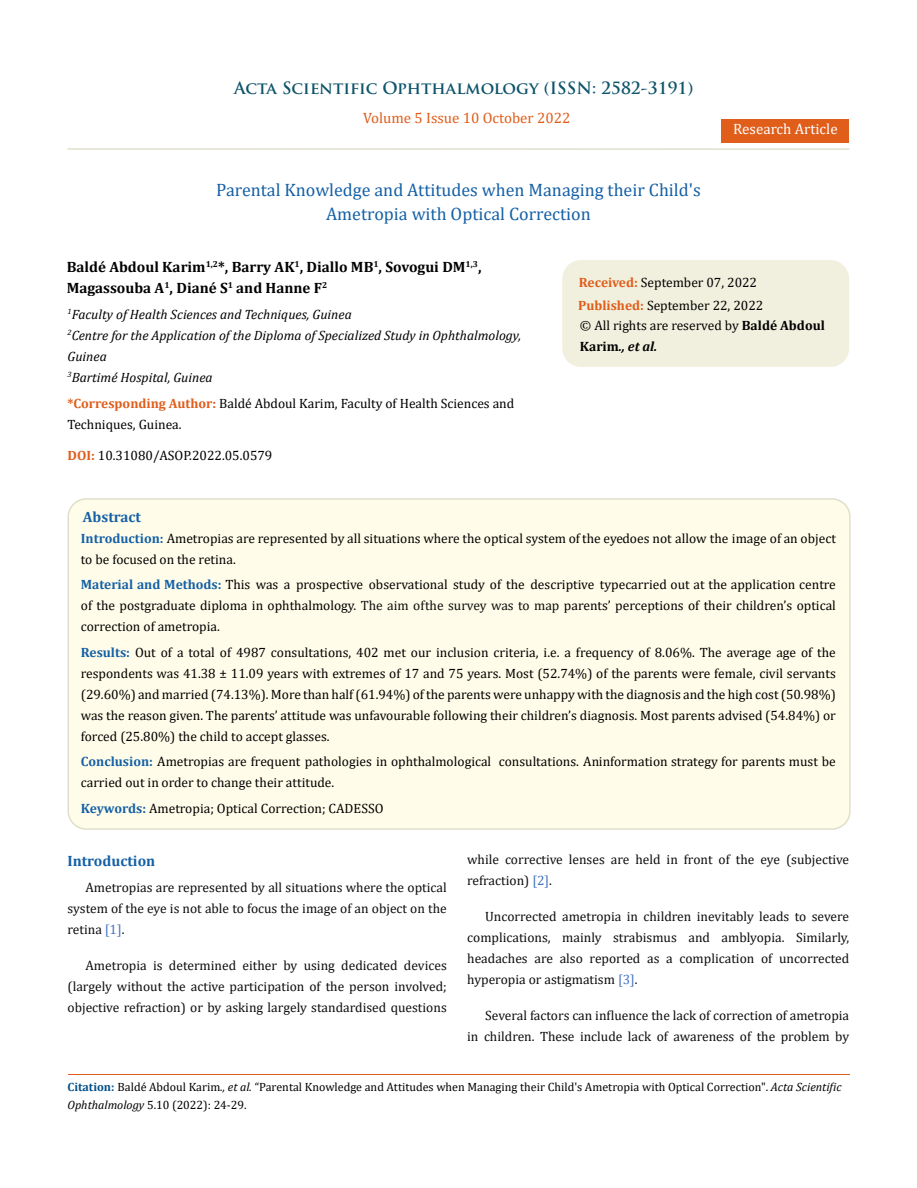
<style>
.page{position:relative;width:917px;height:1188px;background:#fff}
.page>*{position:absolute;margin:0;border:0;box-sizing:border-box;transform-origin:0 0}
.t1{font:18px/24px "Cambria";color:#1560a6;text-align:center}
.t2{font:700 16.5px "Trajan Pro";color:#0e546a}
.t3{font:700 15px/21px "Cambria";color:#000}
.t4{font:15px "Cambria";color:#e05d1a}
.t5{font:700 15px "Cambria";color:#1560a6}
.t6{font:15px "Cambria";color:#fff}
.t7{font:13.5px/21px "Cambria";color:#000}
.t8{font:13.5px/21px "Cambria";color:#0d0d0d;text-align:justify}
.t9{font:italic 13.5px/21px "Cambria";color:#000}
.t10{font:12px/18px "Cambria";color:#000}
.s1{font-weight:700;color:#e05d1a}
.s2{font-weight:700}
.s3{font-weight:700;font-style:italic}
.s4{font-weight:700;color:#1560a6}
.s5{color:#0d0d0d}
.s6{color:#4472c4}
.s7{font-weight:700;color:#035089}
.s8{font-style:italic}
</style>
<div class="page">
<div style="left:721px;top:119px;width:128px;height:23px;background:#e05d1a"></div>
<div style="left:563px;top:261px;width:285px;height:105px;background:#f1f0de;border-radius:18px"></div>
<div style="left:562px;top:260px;width:287px;height:107px;border:2px solid #f1f0de;border-radius:18px"></div>
<div style="left:68px;top:499px;width:781px;height:330px;background:#fffde9;border-radius:18px"></div>
<div style="left:67px;top:498px;width:783px;height:332px;border:2px solid #e0dfcd;border-radius:18px"></div>
<hr style="left:68px;top:1075px;width:781px;height:1px;background:#e05d1a">
<hr style="left:67px;top:148px;width:782px;height:2px;background:#e0dfcd">
<p class="t2" style="left:234px;top:77px;width:461px">Acta Scientific Ophthalmology (ISSN: 2582-3191)</p>
<p class="t4" style="left:363px;top:109px;width:209px">Volume 5 Issue 10 October 2022</p>
<p class="t6" style="left:733px;top:120px;width:106px">Research Article</p>
<h1 class="t1" style="left:216px;top:178px;width:486px">Parental Knowledge and Attitudes when Managing their Child's<br>Ametropia with Optical Correction</h1>
<p class="t3" style="left:67px;top:256px;width:416px">Baldé Abdoul Karim<sup>1,2</sup>*, Barry AK<sup>1</sup>, Diallo MB<sup>1</sup>, Sovogui DM<sup>1,3</sup>,<br>Magassouba A<sup>1</sup>, Diané S<sup>1</sup> and Hanne F<sup>2</sup></p>
<p class="t9" style="left:67px;top:303px;width:455px"><sup>1</sup>Faculty of Health Sciences and Techniques, Guinea<br><sup>2</sup>Centre for the Application of the Diploma of Specialized Study in Ophthalmology, Guinea<br><sup>3</sup>Bartimé Hospital, Guinea</p>
<p class="t7" style="left:67px;top:393px;width:448px"><span class="s1">*Corresponding Author:</span> Baldé Abdoul Karim, Faculty of Health Sciences and<br>Techniques, Guinea.</p>
<p class="t7" style="left:578px;top:271px;width:187px;line-height:23px"><span class="s1">Received:</span> September 07, 2022<br><span class="s1">Published:</span> September 22, 2022</p>
<p class="t7" style="left:580px;top:315px;width:246px">© All rights are reserved by <span class="s2">Baldé Abdoul<br>Karim</span><span class="s3">., et al.</span></p>
<p class="t7" style="left:67px;top:445px;width:206px"><span class="s1">DOI:</span> 10.31080/ASOP.2022.05.0579</p>
<p class="t5" style="left:83px;top:507px;width:60px">Abstract</p>
<p class="t7" style="left:81px;top:528px;width:756px"><span class="s4">Introduction:</span> Ametropias are represented by all situations where the optical system of the eye does not allow the image of an object to be focused on the retina.</p>
<p class="t7" style="left:81px;top:574px;width:756px;text-align:justify"><span class="s4">Material and Methods:</span> This was a prospective observational study of the descriptive type carried out at the application centre of the postgraduate diploma in ophthalmology. <span class="s5">The aim of the survey was to map</span> parents’ perceptions of their children’s optical correction of ametropia.</p>
<p class="t7" style="left:81px;top:642px;width:756px;text-align:justify"><span class="s4">Results:</span> Out of a total of 4987 consultations, 402 met our inclusion criteria, i.e. a frequency of 8.06%. The average age of the respondents was 41.38 ± 11.09 years with extremes of 17 and 75 years. Most (52.74%) of the parents were female, civil servants (29.60%) and married (74.13%). More than half (61.94%) of the parents were unhappy with the diagnosis and the high cost (50.98%) was the reason given. The parents’ attitude was unfavourable following their children’s diagnosis. Most parents advised (54.84%) or forced (25.80%) the child to accept glasses.</p>
<p class="t7" style="left:81px;top:751px;width:756px"><span class="s4">Conclusion:</span> Ametropias are frequent pathologies in ophthalmological consultations. An information strategy for parents must be carried out in order to change their attitude.</p>
<p class="t7" style="left:81px;top:798px;width:304px"><span class="s4">Keywords:</span> Ametropia; Optical Correction; CADESSO</p>
<p class="t8" style="left:467px;top:849px;width:383px">while corrective lenses are held in front of the eye (subjective refraction) <span class="s6">[2]</span>.</p>
<p class="t8" style="left:467px;top:906px;width:383px;text-indent:18px">Uncorrected ametropia in children inevitably leads to severe complications, mainly strabismus and amblyopia. Similarly, headaches are also reported as a complication of uncorrected hyperopia or astigmatism <span class="s6">[3]</span>.</p>
<p class="t8" style="left:467px;top:1005px;width:383px;text-align:right">Several factors can influence the lack of correction of ametropia<br>in children. These include lack of awareness of the problem by</p>
<p class="t10" style="left:67px;top:1078px;width:775px"><span class="s7">Citation:</span> Baldé Abdoul Karim<span class="s8">., et al.</span> “Parental Knowledge and Attitudes when Managing their Child's Ametropia with Optical Correction". <span class="s8">Acta Scientific<br>Ophthalmology</span> 5.10 (2022): 24-29.</p>
<p class="t5" style="left:67px;top:851px;width:89px">Introduction</p>
<p class="t8" style="left:67px;top:877px;width:381px;text-indent:18px">Ametropias are represented by all situations where the optical system of the eye is not able to focus the image of an object on the retina <span class="s6">[1]</span>.</p>
<p class="t8" style="left:67px;top:955px;width:381px;text-indent:18px">Ametropia is determined either by using dedicated devices (largely without the active participation of the person involved; objective refraction) or by asking largely standardised questions</p>
</div>
